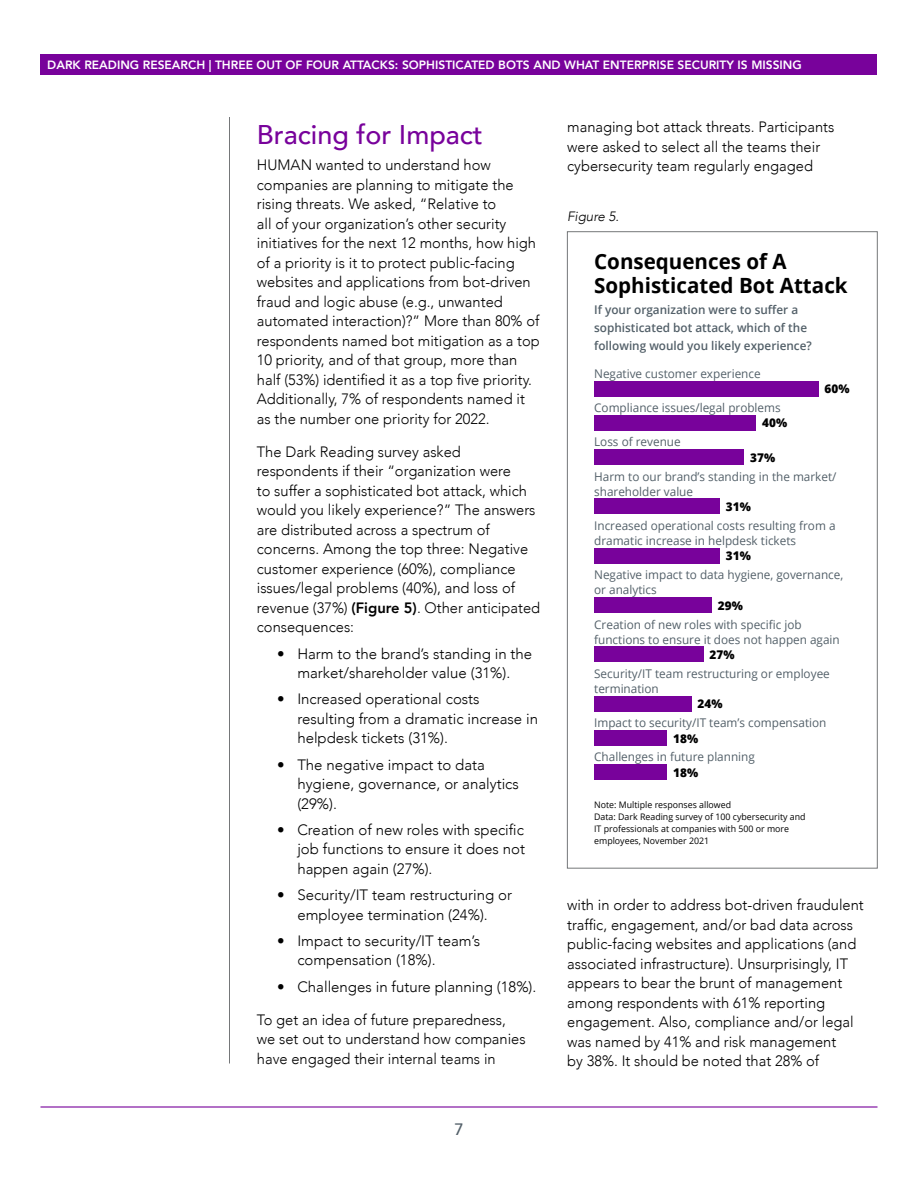
<style>
.page{position:relative;width:918px;height:1188px;background:#fff}
.page>*{position:absolute;margin:0;border:0;box-sizing:border-box;transform-origin:0 0}
.t1{font:500 27px "Avenir";color:#78029b}
.t2{font:700 21px/24px "Open Sans";color:#000}
.t3{font:500 16.5px "Avenir";color:#536069}
.t4{font:300 15px/19.5px "Avenir";color:#000}
.t5{font:italic 300 13.5px "Avenir";letter-spacing:-.005em;color:#000}
.t6{font:12px/15px "Open Sans";color:#536069}
.t7{font:600 12px/18px "Open Sans";color:#536069}
.t8{font:800 12px "Avenir";color:#fff}
.t9{font:800 12px "Open Sans";letter-spacing:.01em;color:#000}
.t10{font:9px/12px "Open Sans";color:#000}
.s1{font-weight:800}
</style>
<div class="page">
<div style="left:40px;top:54px;width:838px;height:20px;background:#78029b"></div>
<hr style="left:40px;top:1106px;width:838px;height:2px;background:#78029b">
<hr style="left:229px;top:117px;width:1px;height:947px;background:#757779">
<div style="left:594px;top:381px;width:224px;height:15px;background:#78029b"></div>
<div style="left:594px;top:548px;width:126px;height:15px;background:#78029b"></div>
<div style="left:594px;top:450px;width:150px;height:15px;background:#78029b"></div>
<div style="left:594px;top:647px;width:110px;height:15px;background:#78029b"></div>
<div style="left:594px;top:731px;width:73px;height:15px;background:#78029b"></div>
<div style="left:594px;top:415px;width:162px;height:15px;background:#78029b"></div>
<div style="left:594px;top:598px;width:118px;height:15px;background:#78029b"></div>
<div style="left:594px;top:499px;width:126px;height:15px;background:#78029b"></div>
<div style="left:594px;top:696px;width:97px;height:15px;background:#78029b"></div>
<div style="left:594px;top:765px;width:73px;height:15px;background:#78029b"></div>
<p class="t8" style="left:47px;top:55px;width:756px">DARK READING RESEARCH | THREE OUT OF FOUR ATTACKS: SOPHISTICATED BOTS AND WHAT ENTERPRISE SECURITY IS MISSING</p>
<h1 class="t1" style="left:257px;top:111px;width:228px">Bracing for Impact</h1>
<p class="t4" style="left:257px;top:155px;width:285px">HUMAN wanted to understand how companies are planning to mitigate the rising threats. We asked, “Relative to<br>all of your organization’s other security initiatives for the next 12 months, how high of a priority is it to protect public-facing websites and applications from bot-driven fraud and logic abuse (e.g., unwanted automated interaction)?” More than 80% of respondents named bot mitigation as a top 10 priority, and of that group, more than half (53%) identified it as a top five priority.<br>Additionally, 7% of respondents named it as the number one priority for 2022.</p>
<p class="t4" style="left:257px;top:442px;width:285px">The Dark Reading survey asked respondents if their “organization were<br>to suffer a sophisticated bot attack, which would you likely experience?” The answers are distributed across a spectrum of concerns. Among the top three: Negative customer experience (60%), compliance issues/legal problems (40%), and loss of revenue (37%) <span class="s1">(Figure 5)</span>. Other anticipated consequences:</p>
<p class="t4" style="left:277px;top:644px;width:257px;text-align:center">• Harm to the brand’s standing in the market/shareholder value (31%).</p>
<p class="t4" style="left:297px;top:689px;width:242px;text-indent:-20px">• Increased operational costs resulting from a dramatic increase in helpdesk tickets (31%).</p>
<p class="t4" style="left:297px;top:755px;width:223px;text-indent:-20px">• The negative impact to data hygiene, governance, or analytics (29%).</p>
<p class="t4" style="left:297px;top:820px;width:229px;text-align:justify;text-indent:-20px">• Creation of new roles with specific job functions to ensure it does not happen again (27%).</p>
<p class="t4" style="left:277px;top:885px;width:237px;text-align:center">• Security/IT team restructuring or employee termination (24%).</p>
<p class="t4" style="left:297px;top:931px;width:184px;text-indent:-20px">• Impact to security/IT team’s compensation (18%).</p>
<p class="t4" style="left:277px;top:977px;width:261px">• Challenges in future planning (18%).</p>
<p class="t4" style="left:257px;top:1010px;width:270px">To get an idea of future preparedness, we set out to understand how companies have engaged their internal teams in</p>
<p class="t3" style="left:454px;top:1115px;width:11px">7</p>
<p class="t4" style="left:567px;top:117px;width:269px">managing bot attack threats. Participants were asked to select all the teams their cybersecurity team regularly engaged</p>
<p class="t5" style="left:567px;top:209px;width:53px">Figure 5.</p>
<h2 class="t2" style="left:594px;top:249px;width:255px">Consequences of A<br>Sophisticated Bot Attack</h2>
<p class="t7" style="left:594px;top:301px;width:219px">If your organization were to suffer a sophisticated bot attack, which of the following would you likely experience?</p>
<p class="t6" style="left:594px;top:366px;width:168px">Negative customer experience</p>
<p class="t6" style="left:594px;top:400px;width:188px">Compliance issues/legal problems</p>
<p class="t9" style="left:762px;top:414px;width:27px">40%</p>
<p class="t6" style="left:594px;top:434px;width:88px">Loss of revenue</p>
<p class="t9" style="left:750px;top:448px;width:27px">37%</p>
<p class="t9" style="left:825px;top:380px;width:27px">60%</p>
<p class="t6" style="left:594px;top:468px;width:244px">Harm to our brand’s standing in the market/ shareholder value</p>
<p class="t9" style="left:726px;top:497px;width:27px">31%</p>
<p class="t6" style="left:594px;top:518px;width:243px">Increased operational costs resulting from a dramatic increase in helpdesk tickets</p>
<p class="t9" style="left:726px;top:547px;width:27px">31%</p>
<p class="t6" style="left:594px;top:567px;width:251px">Negative impact to data hygiene, governance, or analytics</p>
<p class="t9" style="left:718px;top:596px;width:27px">29%</p>
<p class="t6" style="left:594px;top:616px;width:247px">Creation of new roles with specific job functions to ensure it does not happen again</p>
<p class="t9" style="left:710px;top:645px;width:27px">27%</p>
<p class="t6" style="left:594px;top:666px;width:237px">Security/IT team restructuring or employee termination</p>
<p class="t9" style="left:697px;top:695px;width:27px">24%</p>
<p class="t6" style="left:594px;top:715px;width:234px">Impact to security/IT team’s compensation</p>
<p class="t9" style="left:673px;top:729px;width:27px">18%</p>
<p class="t6" style="left:594px;top:749px;width:162px">Challenges in future planning</p>
<p class="t9" style="left:673px;top:763px;width:27px">18%</p>
<p class="t10" style="left:594px;top:799px;width:213px">Note: Multiple responses allowed<br>Data: Dark Reading survey of 100 cybersecurity and IT professionals at companies with 500 or more employees, November 2021</p>
<p class="t4" style="left:567px;top:895px;width:298px">with in order to address bot-driven fraudulent traffic, engagement, and/or bad data across public-facing websites and applications (and associated infrastructure). Unsurprisingly, IT appears to bear the brunt of management among respondents with 61% reporting engagement. Also, compliance and/or legal was named by 41% and risk management<br>by 38%. It should be noted that 28% of</p>
</div>
